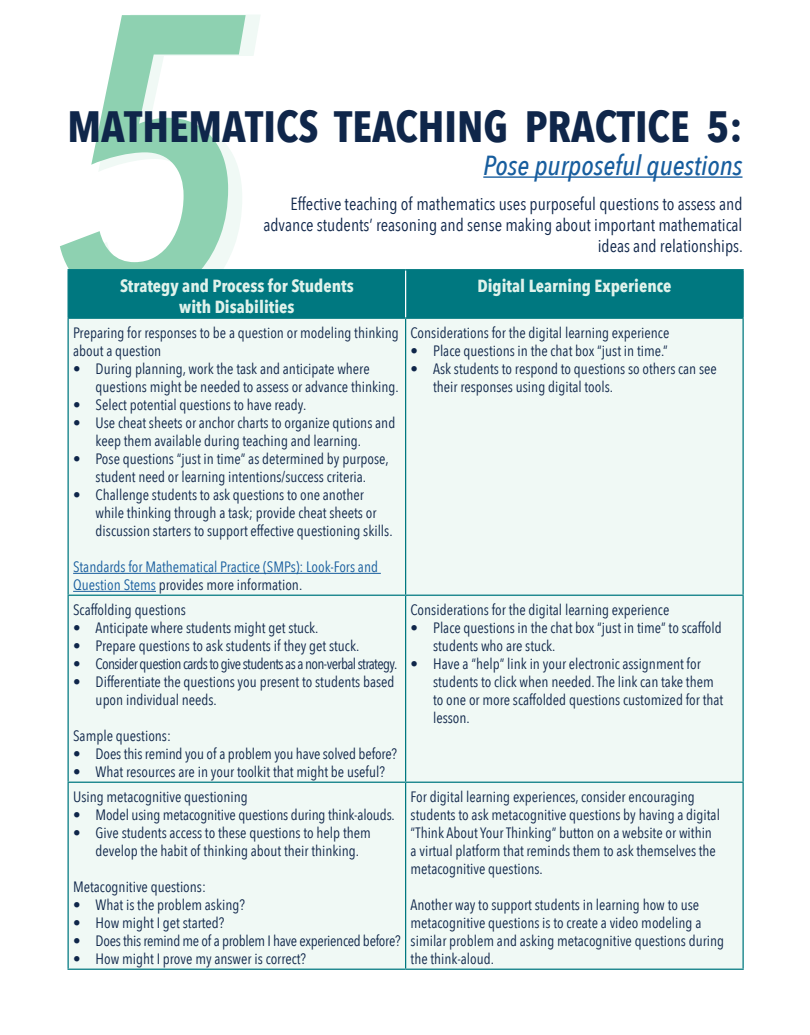
<style>
.page{position:relative;width:810px;height:1035px;background:#fff}
.page>*{position:absolute;margin:0;border:0;box-sizing:border-box;transform-origin:0 0}
.t1{font:700 43.75px "Avenir Next Condensed";color:#0f264a}
.t2{font:italic 500 27.5px "Avenir Next Condensed";color:#175d9e}
.t3{font:17.5px/21px "Avenir Next Condensed";color:#0f264a;text-align:right}
.t4{font:700 17.5px/21px "Avenir Next Condensed";color:#e0f2eb;text-align:center}
.t5{font:15px/18px "Avenir Next Condensed";color:#0f264a}
.t6{font:15px/18px "Avenir Next Condensed";color:#175d9e}
.t7{font:15px "Avenir Next Condensed";letter-spacing:-.04em;color:#0f264a}
.t8{font:15px "Avenir Next Condensed";letter-spacing:-.02em;color:#0f264a}
.s1{color:#0f264a}
</style>
<div class="page">
<svg style="left:67px;top:15px;width:193px;height:301px"></svg>
<svg style="left:60px;top:15px;width:186px;height:287px"></svg>
<div style="left:69px;top:270px;width:673px;height:48px;background:#007880"></div>
<div style="left:69px;top:319px;width:673px;height:650px;background:#f0f9f5"></div>
<hr style="left:405px;top:270px;width:1px;height:48px;background:#fff">
<hr style="left:68px;top:270px;width:1px;height:48px;background:#007880">
<hr style="left:68px;top:269px;width:338px;height:1px;background:#007880">
<hr style="left:68px;top:318px;width:338px;height:1px;background:#007880">
<hr style="left:406px;top:269px;width:338px;height:1px;background:#007880">
<hr style="left:742px;top:270px;width:2px;height:48px;background:#007880">
<hr style="left:406px;top:318px;width:338px;height:1px;background:#007880">
<hr style="left:68px;top:319px;width:1px;height:276px;background:#007880">
<hr style="left:68px;top:596px;width:1px;height:186px;background:#007880">
<hr style="left:68px;top:783px;width:1px;height:186px;background:#007880">
<hr style="left:405px;top:319px;width:1px;height:276px;background:#007880">
<hr style="left:742px;top:319px;width:2px;height:276px;background:#007880">
<hr style="left:405px;top:596px;width:1px;height:186px;background:#007880">
<hr style="left:742px;top:596px;width:2px;height:186px;background:#007880">
<hr style="left:405px;top:783px;width:1px;height:186px;background:#007880">
<hr style="left:742px;top:783px;width:2px;height:186px;background:#007880">
<hr style="left:68px;top:595px;width:338px;height:1px;background:#007880">
<hr style="left:406px;top:595px;width:338px;height:1px;background:#007880">
<hr style="left:68px;top:782px;width:338px;height:1px;background:#007880">
<hr style="left:406px;top:782px;width:338px;height:1px;background:#007880">
<hr style="left:68px;top:969px;width:338px;height:1px;background:#007880">
<hr style="left:406px;top:969px;width:338px;height:1px;background:#007880">
<hr style="left:73px;top:573px;width:308px;height:1px;background:#175d9e">
<hr style="left:73px;top:591px;width:83px;height:1px;background:#175d9e">
<hr style="left:483px;top:176px;width:260px;height:2px;background:#175d9e">
<h1 class="t1" style="left:68px;top:100px;width:676px">MATHEMATICS TEACHING PRACTICE 5:</h1>
<h2 class="t2" style="left:483px;top:149px;width:261px">Pose purposeful questions</h2>
<p class="t3" style="left:263px;top:192px;width:481px">Effective teaching of mathematics uses purposeful questions to assess and advance students’ reasoning and sense making about important mathematical ideas and relationships.</p>
<p class="t4" style="left:120px;top:275px;width:235px">Strategy and Process for Students with Disabilities</p>
<p class="t4" style="left:477px;top:275px;width:196px">Digital Learning Experience</p>
<p class="t5" style="left:73px;top:323px;width:327px">Preparing for responses to be a question or modeling thinking about a question</p>
<p class="t5" style="left:96px;top:359px;width:305px;text-indent:-22px">• During planning, work the task and anticipate where questions might be needed to assess or advance thinking.</p>
<p class="t5" style="left:73px;top:395px;width:235px">• Select potential questions to have ready.</p>
<p class="t5" style="left:96px;top:413px;width:301px;text-indent:-22px">• Use cheat sheets or anchor charts to organize qutions and keep them available during teaching and learning.</p>
<p class="t5" style="left:73px;top:449px;width:317px;text-align:center">• Pose questions “just in time” as determined by purpose, student need or learning intentions/success criteria.</p>
<p class="t5" style="left:96px;top:485px;width:299px;text-indent:-22px">• Challenge students to ask questions to one another while thinking through a task; provide cheat sheets or discussion starters to support effective questioning skills.</p>
<p class="t6" style="left:73px;top:557px;width:306px">Standards for Mathematical Practice (SMPs): Look-Fors and<br>Question Stems <span class="s1">provides more information.</span></p>
<p class="t5" style="left:411px;top:323px;width:260px">Considerations for the digital learning experience</p>
<p class="t5" style="left:411px;top:341px;width:259px">• Place questions in the chat box “just in time.”</p>
<p class="t5" style="left:433px;top:359px;width:285px;text-indent:-22px">• Ask students to respond to questions so others can see their responses using digital tools.</p>
<p class="t5" style="left:73px;top:600px;width:114px">Scaffolding questions</p>
<p class="t5" style="left:73px;top:618px;width:247px">• Anticipate where students might get stuck.</p>
<p class="t5" style="left:73px;top:636px;width:288px">• Prepare questions to ask students if they get stuck.</p>
<p class="t7" style="left:73px;top:651px;width:326px">• Consider question cards to give students as a non-verbal strategy.</p>
<p class="t5" style="left:96px;top:672px;width:300px;text-indent:-22px">• Differentiate the questions you present to students based upon individual needs.</p>
<p class="t5" style="left:73px;top:726px;width:99px">Sample questions:</p>
<p class="t5" style="left:73px;top:744px;width:325px">• Does this remind you of a problem you have solved before?</p>
<p class="t5" style="left:73px;top:762px;width:313px">• What resources are in your toolkit that might be useful?</p>
<p class="t5" style="left:73px;top:787px;width:176px">Using metacognitive questioning</p>
<p class="t5" style="left:73px;top:805px;width:323px">• Model using metacognitive questions during think-alouds.</p>
<p class="t5" style="left:96px;top:823px;width:277px;text-indent:-22px">• Give students access to these questions to help them develop the habit of thinking about their thinking.</p>
<p class="t5" style="left:73px;top:877px;width:134px">Metacognitive questions:</p>
<p class="t5" style="left:73px;top:895px;width:173px">• What is the problem asking?</p>
<p class="t5" style="left:73px;top:913px;width:153px">• How might I get started?</p>
<p class="t8" style="left:73px;top:928px;width:329px">• Does this remind me of a problem I have experienced before?</p>
<p class="t5" style="left:73px;top:949px;width:234px">• How might I prove my answer is correct?</p>
<p class="t5" style="left:411px;top:600px;width:260px">Considerations for the digital learning experience</p>
<p class="t5" style="left:433px;top:618px;width:290px;text-indent:-22px">• Place questions in the chat box “just in time” to scaffold students who are stuck.</p>
<p class="t5" style="left:433px;top:654px;width:292px;text-indent:-22px">• Have a “help” link in your electronic assignment for students to click when needed. The link can take them to one or more scaffolded questions customized for that lesson.</p>
<p class="t5" style="left:411px;top:787px;width:311px">For digital learning experiences, consider encouraging students to ask metacognitive questions by having a digital “Think About Your Thinking” button on a website or within a virtual platform that reminds them to ask themselves the metacognitive questions.</p>
<p class="t5" style="left:411px;top:895px;width:315px">Another way to support students in learning how to use metacognitive questions is to create a video modeling a similar problem and asking metacognitive questions during the think-aloud.</p>
</div>
